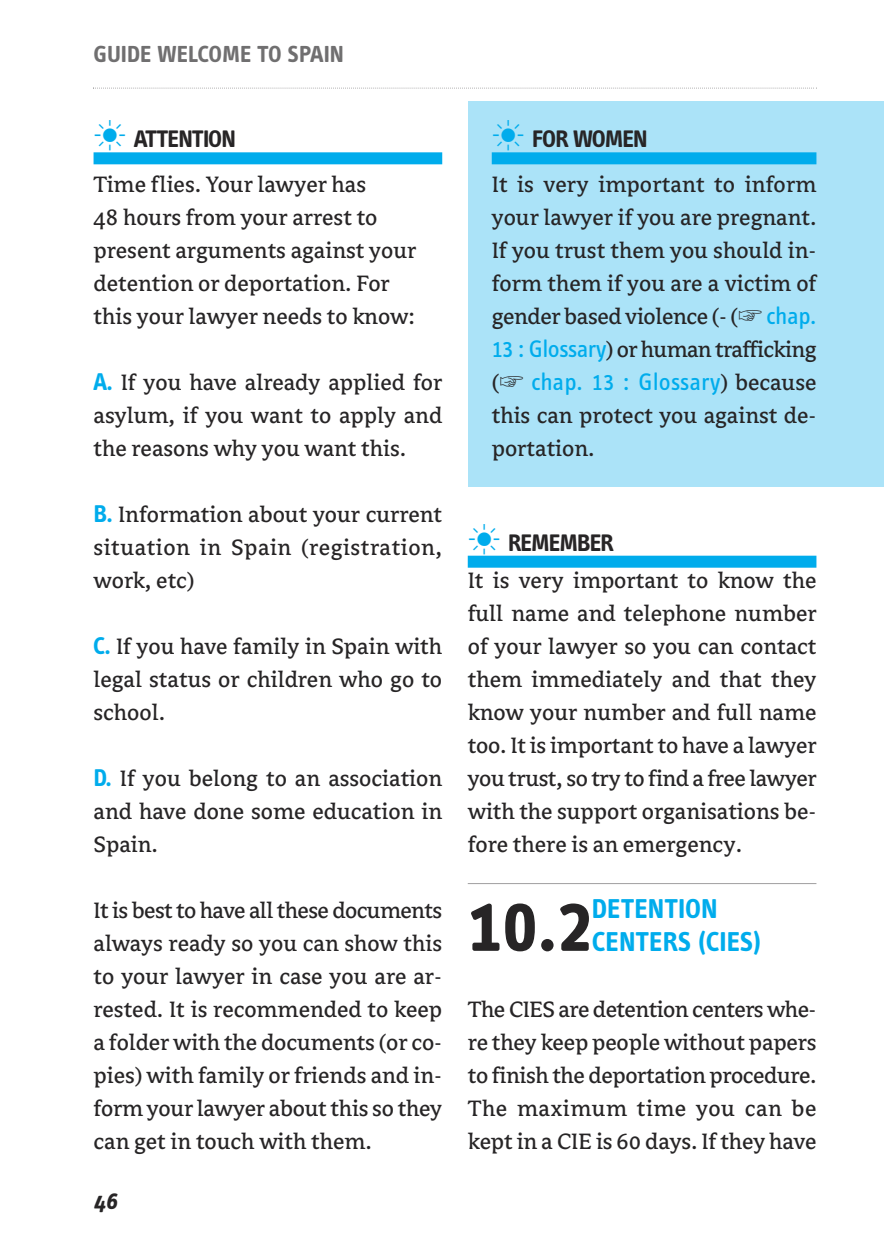
<style>
.page{position:relative;width:893px;height:1259px;background:#fff}
.page>*{position:absolute;margin:0;border:0;box-sizing:border-box;transform-origin:0 0}
.t1{font:77.4px "Info Text Bold Tf";color:#272526}
.t2{font:28.2px/33px "Info Text Bold Tf";color:#00acec}
.t3{font:24.6px/33px "Avance";color:#272526;text-align:justify}
.t4{font:700 24.6px "Info Text";letter-spacing:-.04em;color:#272526}
.t5{font:24.6px "Info Text Book Tf";color:#00acec}
.t6{font:700 24px "Info Text";color:#706f70}
.t7{font:italic 700 24px "Info Text";color:#272526}
.s1{font-family:"MS P Mincho";font-weight:400;font-size:33px;color:#00acec}
.s2{font-family:"Info Text Bold Caps";color:#00acec}
.s3{font-family:"MS P Mincho"}
.s4{font-family:"Info Text Book Tf";color:#00acec}
.s5{font-family:"Avance";color:#272526}
.s6{font-family:"MS P Mincho";color:#272526}
</style>
<div class="page">
<div style="left:468px;top:101px;width:416px;height:386px;background:#abe3f8"></div>
<div style="left:94px;top:152px;width:348px;height:12px;background:#00acec"></div>
<div style="left:492px;top:152px;width:324px;height:12px;background:#00acec"></div>
<div style="left:468px;top:556px;width:348px;height:12px;background:#00acec"></div>
<hr style="left:468px;top:883px;width:348px;height:1px;background:#a09fa0">
<svg style="left:93px;top:88px;width:724px;height:1px"></svg>
<p class="t6" style="left:94px;top:45px;width:252px">GUIDE WELCOME TO SPAIN</p>
<p class="t4" style="left:94px;top:130px;width:144px"><span class="s1">☀</span> ATTENTION</p>
<p class="t3" style="left:94px;top:169px;width:324px;text-align:left">Time flies. Your lawyer has<br>48 hours from your arrest to present arguments against your detention or deportation. For this your lawyer needs to know:</p>
<p class="t3" style="left:94px;top:367px;width:350px"><span class="s2">A.</span> If you have already applied for asylum, if you want to apply and the reasons why you want this.</p>
<p class="t3" style="left:94px;top:499px;width:350px"><span class="s2">B.</span> Information about your current situation in Spain (registration, work, etc)</p>
<p class="t3" style="left:94px;top:631px;width:350px"><span class="s2">C.</span> If you have family in Spain with legal status or children who go to school.</p>
<p class="t3" style="left:94px;top:763px;width:350px"><span class="s2">D.</span> If you belong to an association and have done some education in Spain.</p>
<p class="t3" style="left:94px;top:895px;width:350px">It is best to have all these documents always ready so you can show this to your lawyer in case you are ar&shy;rested. It is recommended to keep a folder with the documents (or co&shy;pies) with family or friends and in&shy;form your lawyer about this so they can get in touch with them.</p>
<p class="t7" style="left:94px;top:1192px;width:25px">46</p>
<p class="t4" style="left:492px;top:130px;width:157px"><span class="s1">☀</span> FOR WOMEN</p>
<p class="t3" style="left:492px;top:169px;width:326px">It is very important to inform your lawyer if you are pregnant.<br>If you trust them you should in&shy;form them if you are a victim of gender based violence (- (<span class="s3">☞</span> <span class="s4">chap.<br>13 : Glossary</span>) or human trafficking</p>
<p class="t5" style="left:492px;top:372px;width:326px"><span class="s5">(</span><span class="s6">☞</span> chap. 13 : Glossary<span class="s5">) because</span></p>
<p class="t3" style="left:492px;top:400px;width:326px">this can protect you against de&shy;portation.</p>
<p class="t4" style="left:468px;top:533px;width:148px"><span class="s1">☀</span> REMEMBER</p>
<p class="t3" style="left:468px;top:565px;width:350px">It is very important to know the full name and telephone number of your lawyer so you can contact them immediately and that they know your number and full name too. It is important to have a lawyer you trust, so try to find a free lawyer with the support organisations be&shy;fore there is an emergency.</p>
<h1 class="t1" style="left:468px;top:896px;width:126px">10.2</h1>
<p class="t2" style="left:592px;top:894px;width:171px">DETENTION<br>CENTERS (CIES)</p>
<p class="t3" style="left:468px;top:994px;width:350px">The CIES are detention centers whe&shy;re they keep people without papers to finish the deportation procedure.<br>The maximum time you can be kept in a CIE is 60 days. If they have</p>
</div>
